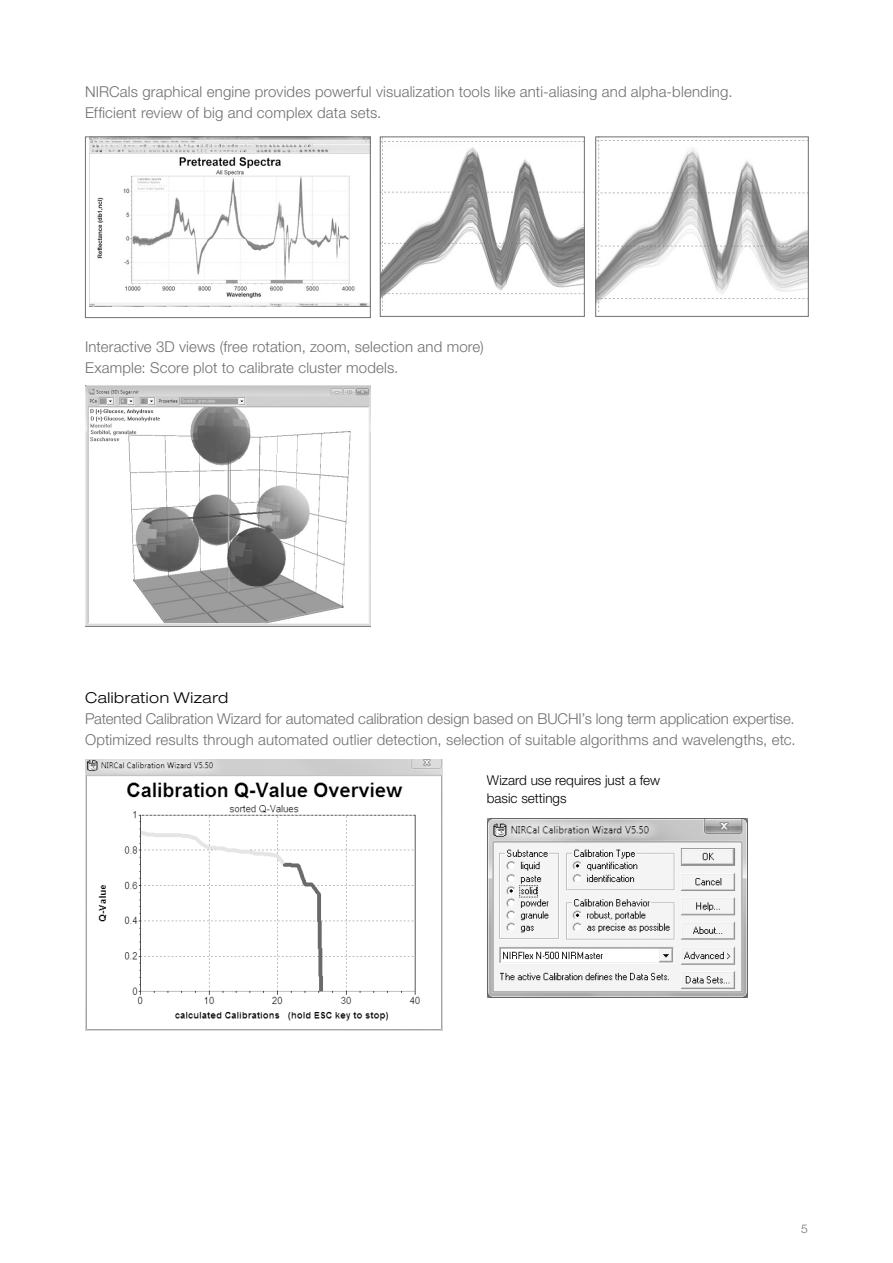
<style>
.page{position:relative;width:893px;height:1263px;background:#fff}
.page>*{position:absolute;margin:0;border:0;box-sizing:border-box;transform-origin:0 0}
.Body_text_justified{font:300 15px/21.3px "Helvetica Neue LT Std";letter-spacing:.01em;color:#6f6f6f}
.t1{font:300 13.5px/18px "Helvetica Neue LT Std";color:#000}
.t2{font:300 12px "Helvetica Neue LT Std";color:#6f6f6f}
.s1{font-stretch:expanded;color:#000}
</style>
<div class="page">
<img style="left:90px;top:138px;width:279px;height:169px">
<div style="left:85px;top:136px;width:286px;height:182px;border:1px solid #6f6f6f"></div>
<img style="left:382px;top:139px;width:200px;height:172px">
<div style="left:380px;top:137px;width:204px;height:179px;border:1px solid #6f6f6f"></div>
<img style="left:598px;top:140px;width:208px;height:171px">
<img style="left:85px;top:386px;width:286px;height:240px">
<img style="left:488px;top:819px;width:259px;height:178px">
<img style="left:85px;top:759px;width:357px;height:271px">
<p class="Body_text_justified" style="left:85px;top:80px;width:649px">NIRCals graphical engine provides powerful visualization tools like anti-aliasing and alpha-blending.</p>
<p class="Body_text_justified" style="left:85px;top:101px;width:298px">Efficient review of big and complex data sets.</p>
<p class="Body_text_justified" style="left:85px;top:335px;width:400px">Interactive 3D views (free rotation, zoom, selection and more)</p>
<p class="Body_text_justified" style="left:85px;top:357px;width:315px">Example: Score plot to calibrate cluster models.</p>
<p class="Body_text_justified" style="left:85px;top:686px;width:711px"><span class="s1">Calibration Wizard<br></span>Patented Calibration Wizard for automated calibration design based on BUCHI’s long term application expertise.</p>
<p class="Body_text_justified" style="left:85px;top:729px;width:712px">Optimized results through automated outlier detection, selection of suitable algorithms and wavelengths, etc.</p>
<p class="t1" style="left:487px;top:771px;width:175px">Wizard use requires just a few basic settings</p>
<p class="t2" style="left:801px;top:1222px;width:8px">5</p>
</div>
